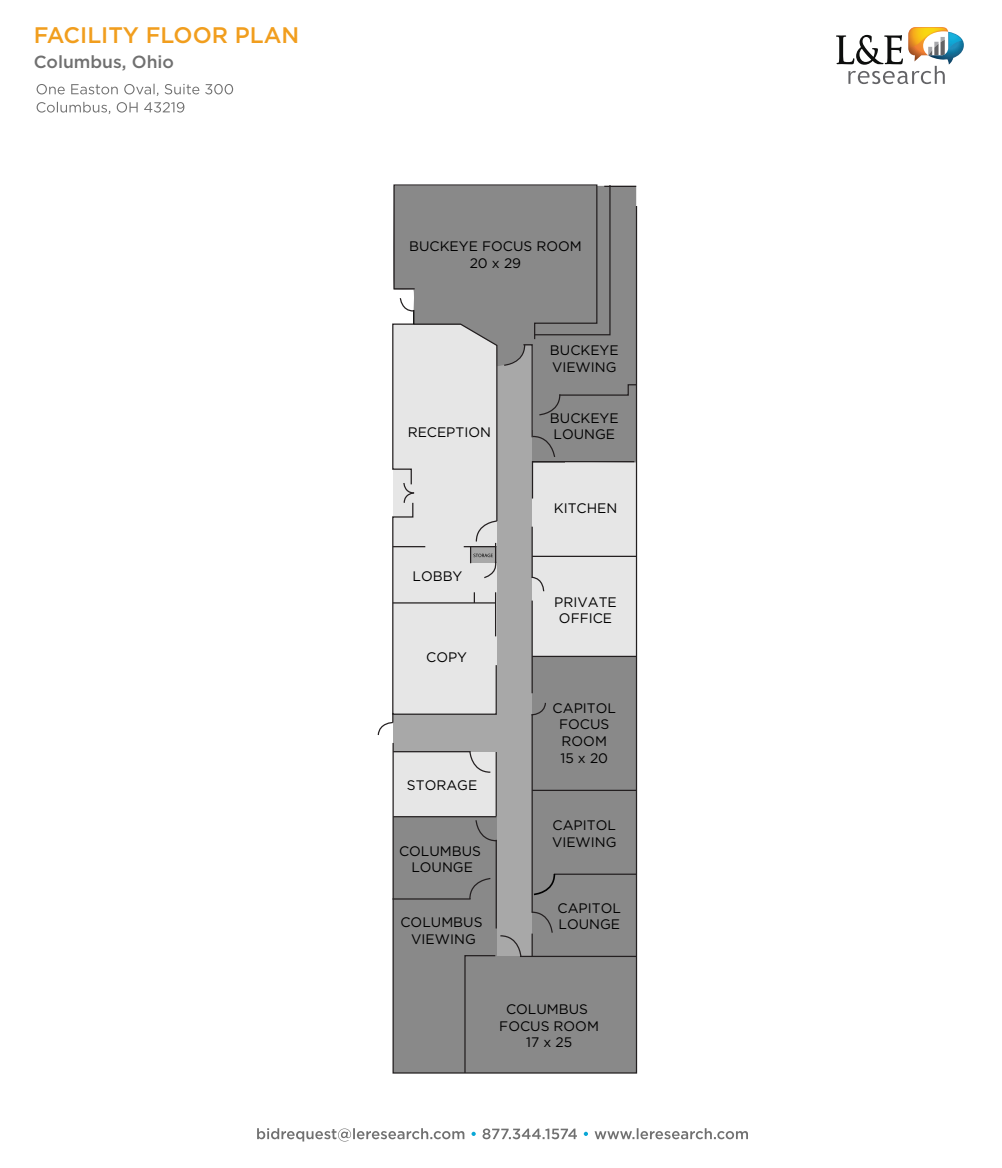
<style>
.page{position:relative;width:1002px;height:1168px;background:#fff}
.page>*{position:absolute;margin:0;border:0;box-sizing:border-box;transform-origin:0 0}
.t1{font:500 22.5px "Gotham";color:#f19e1e}
.t2{font:500 17.5px "Gotham";color:#707070}
.t3{font:13.75px/16.5px "Gotham";color:#000;text-align:center}
</style>
<div class="page">
<svg style="left:392px;top:736px;width:246px;height:338px;background:#909090"></svg>
<hr style="left:393px;top:751px;width:78px;height:1px;background:#231f20">
<svg style="left:377px;top:184px;width:261px;height:552px;background:#bababa"></svg>
<img style="left:257px;top:1128px;width:455px;height:13px">
<svg style="left:836px;top:27px;width:128px;height:57px"></svg>
<img style="left:37px;top:84px;width:196px;height:10px">
<h1 class="t1" style="left:34px;top:20px;width:267px">FACILITY FLOOR PLAN</h1>
<p class="t2" style="left:34px;top:50px;width:142px">Columbus, Ohio</p>
<p class="t3" style="left:409px;top:237px;width:174px">BUCKEYE FOCUS ROOM<br>20 x 29</p>
<p class="t3" style="left:408px;top:424px;width:85px">RECEPTION</p>
<p class="t3" style="left:550px;top:341px;width:70px;text-align:left">BUCKEYE<br>VIEWING</p>
<p class="t3" style="left:550px;top:409px;width:70px;text-align:left">BUCKEYE<br>LOUNGE</p>
<p class="t3" style="left:412px;top:567px;width:51px">LOBBY</p>
<p class="t3" style="left:426px;top:648px;width:42px">COPY</p>
<p class="t3" style="left:407px;top:777px;width:72px">STORAGE</p>
<p class="t3" style="left:399px;top:842px;width:84px">COLUMBUS<br>LOUNGE</p>
<p class="t3" style="left:400px;top:913px;width:84px">COLUMBUS<br>VIEWING</p>
<p class="t3" style="left:554px;top:499px;width:65px">KITCHEN</p>
<p class="t3" style="left:554px;top:593px;width:64px">PRIVATE<br>OFFICE</p>
<p class="t3" style="left:553px;top:699px;width:65px">CAPITOL<br>FOCUS<br>ROOM<br>15 x 20</p>
<p class="t3" style="left:552px;top:817px;width:66px;text-align:left">CAPITOL<br>VIEWING</p>
<p class="t3" style="left:558px;top:899px;width:65px;text-align:left">CAPITOL<br>LOUNGE</p>
<p class="t3" style="left:499px;top:1000px;width:101px">COLUMBUS<br>FOCUS ROOM<br>17 x 25</p>
</div>
